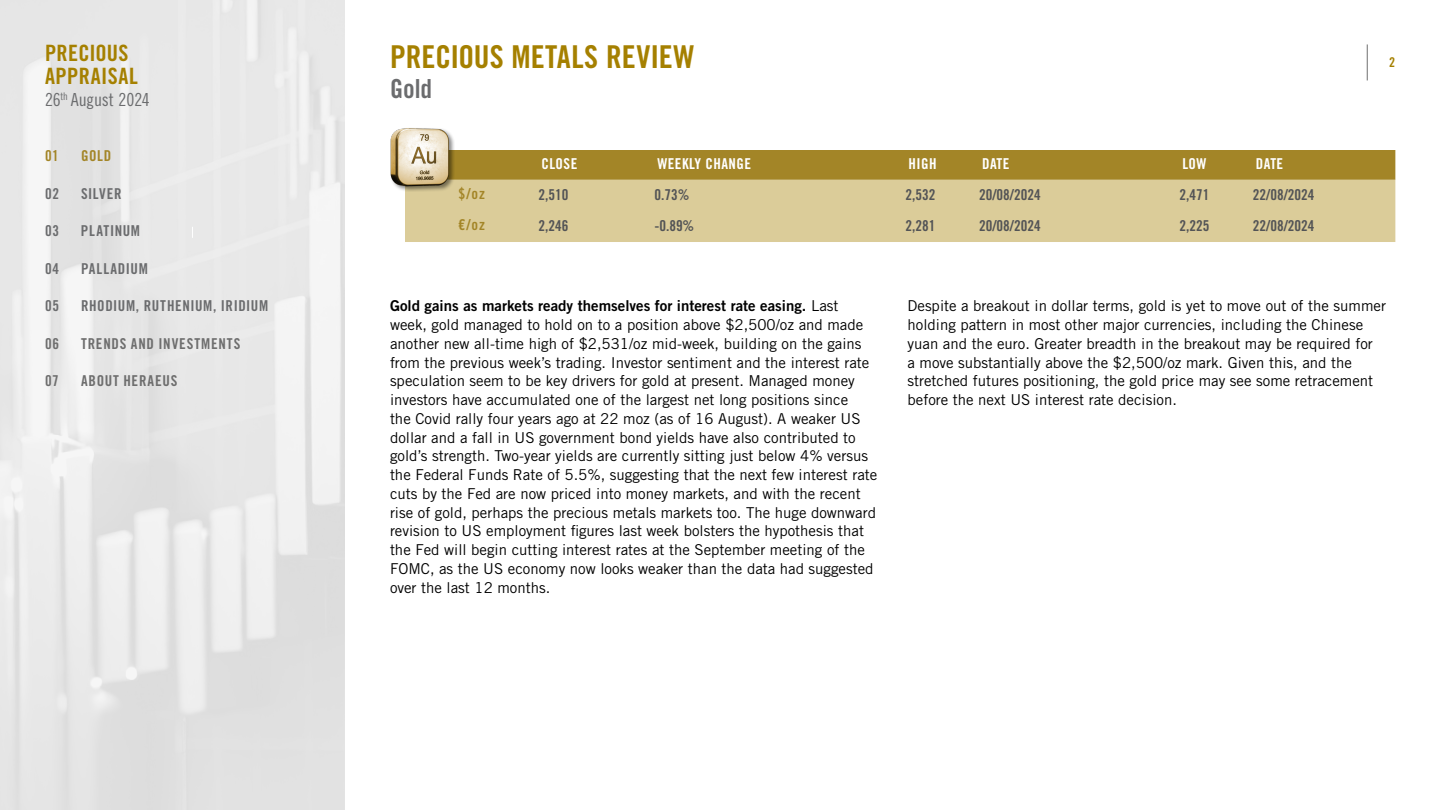
<style>
.page{position:relative;width:1440px;height:810px;background:#fff}
.page>*{position:absolute;margin:0;border:0;box-sizing:border-box;transform-origin:0 0}
.t1{font:31.5px "Trade Gothic LT Std Bd Cn 20";color:#a58000}
.t2{font:26.25px "Trade Gothic LT Std Bd Cn 20";color:#6b6c6e}
.t3{font:22.5px/22.5px "Trade Gothic LT Std Bd Cn 20";letter-spacing:.015em;color:#a58000}
.t4{font:18px "Trade Gothic LT Std Cn 18";letter-spacing:-.01em;color:#6b6c6e}
.t5{font:15px/18.8px "Trade Gothic LT Std";color:#000}
.t6{font:15px "Trade Gothic LT Std Bd Cn 20";color:#535456}
.t7{font:15px "Trade Gothic LT Std Bd 2";color:#000}
.t8{font:15px "Trade Gothic LT Std Bd Cn 20";letter-spacing:.04em;color:#6b6c6e}
.t9{font:15px "Trade Gothic LT Std Bd Cn 20";letter-spacing:.055em;color:#6e6e6e}
.t10{font:15px "Trade Gothic LT Std Bd Cn 20";letter-spacing:.03em;color:#fff}
.t11{font:15px "Trade Gothic LT Std Bd Cn 20";letter-spacing:.05em;color:#a38527}
.t12{font:13.5px "Trade Gothic LT Std Bd Cn 20";color:#a58000}
.s1{font-family:"Trade Gothic LT Std"}
</style>
<div class="page">
<hr style="left:1367px;top:44px;width:1px;height:36px;background:#6e6e6e">
<div style="left:0;top:0;width:345px;height:810px;background:linear-gradient(to right,#e8e8e8,#e7e7e7)"></div>
<div style="left:474px;top:150px;width:921px;height:30px;background:#a38527"></div>
<div style="left:405px;top:180px;width:990px;height:62px;background:#dbcc99"></div>
<img style="left:390px;top:128px;width:84px;height:66px">
<h3 class="t3" style="left:45px;top:42px;width:94px">PRECIOUS<br>APPRAISAL</h3>
<p class="t4" style="left:45px;top:89px;width:106px">26<sup>th</sup> August 2024</p>
<p class="t11" style="left:45px;top:147px;width:15px">01</p>
<p class="t11" style="left:81px;top:147px;width:32px">GOLD</p>
<p class="t8" style="left:45px;top:184px;width:16px">02</p>
<p class="t8" style="left:81px;top:184px;width:42px">SILVER</p>
<p class="t8" style="left:45px;top:222px;width:16px">03</p>
<p class="t8" style="left:81px;top:222px;width:61px">PLATINUM</p>
<p class="t8" style="left:45px;top:259px;width:16px">04</p>
<p class="t8" style="left:81px;top:259px;width:68px">PALLADIUM</p>
<p class="t8" style="left:45px;top:297px;width:16px">05</p>
<p class="t8" style="left:81px;top:297px;width:189px">RHODIUM, RUTHENIUM, IRIDIUM</p>
<p class="t9" style="left:45px;top:334px;width:16px">06</p>
<p class="t9" style="left:81px;top:334px;width:161px">TRENDS AND INVESTMENTS</p>
<p class="t9" style="left:45px;top:372px;width:15px">07</p>
<p class="t9" style="left:81px;top:372px;width:98px">ABOUT HERAEUS</p>
<h1 class="t1" style="left:390px;top:37px;width:306px">PRECIOUS METALS REVIEW</h1>
<h2 class="t2" style="left:390px;top:72px;width:44px">Gold</h2>
<p class="t10" style="left:541px;top:155px;width:37px">CLOSE</p>
<p class="t10" style="left:657px;top:155px;width:95px">WEEKLY CHANGE</p>
<p class="t10" style="left:909px;top:155px;width:30px">HIGH</p>
<p class="t10" style="left:982px;top:155px;width:29px">DATE</p>
<p class="t10" style="left:1182px;top:155px;width:26px">LOW</p>
<p class="t10" style="left:1256px;top:155px;width:29px">DATE</p>
<p class="t11" style="left:459px;top:185px;width:28px">$/oz</p>
<p class="t6" style="left:538px;top:186px;width:31px">2,510</p>
<p class="t6" style="left:654px;top:186px;width:36px">0.73%</p>
<p class="t6" style="left:906px;top:186px;width:31px">2,532</p>
<p class="t6" style="left:979px;top:186px;width:63px">20/08/2024</p>
<p class="t6" style="left:1179px;top:186px;width:31px">2,471</p>
<p class="t6" style="left:1253px;top:186px;width:63px">22/08/2024</p>
<p class="t11" style="left:458px;top:216px;width:28px">€/oz</p>
<p class="t6" style="left:538px;top:217px;width:31px">2,246</p>
<p class="t6" style="left:654px;top:217px;width:41px">-0.89%</p>
<p class="t6" style="left:906px;top:217px;width:31px">2,281</p>
<p class="t6" style="left:979px;top:217px;width:63px">20/08/2024</p>
<p class="t6" style="left:1179px;top:217px;width:31px">2,225</p>
<p class="t6" style="left:1253px;top:217px;width:63px">22/08/2024</p>
<p class="t12" style="left:1389px;top:54px;width:7px">2</p>
<p class="t7" style="left:390px;top:297px;width:450px">Gold gains as markets ready themselves for interest rate easing. <span class="s1">Last</span></p>
<p class="t5" style="left:390px;top:315px;width:489px">week, gold managed to hold on to a position above $2,500/oz and made another new all-time high of $2,531/oz mid-week, building on the gains from the previous week’s trading. Investor sentiment and the interest rate speculation seem to be key drivers for gold at present. Managed money investors have accumulated one of the largest net long positions since<br>the Covid rally four years ago at 22 moz (as of 16 August). A weaker US dollar and a fall in US government bond yields have also contributed to gold’s strength. Two-year yields are currently sitting just below 4% versus the Federal Funds Rate of 5.5%, suggesting that the next few interest rate cuts by the Fed are now priced into money markets, and with the recent rise of gold, perhaps the precious metals markets too. The huge downward revision to US employment figures last week bolsters the hypothesis that the Fed will begin cutting interest rates at the September meeting of the FOMC, as the US economy now looks weaker than the data had suggested over the last 12 months.</p>
<p class="t5" style="left:908px;top:296px;width:480px">Despite a breakout in dollar terms, gold is yet to move out of the summer holding pattern in most other major currencies, including the Chinese yuan and the euro. Greater breadth in the breakout may be required for<br>a move substantially above the $2,500/oz mark. Given this, and the stretched futures positioning, the gold price may see some retracement before the next US interest rate decision.</p>
</div>
